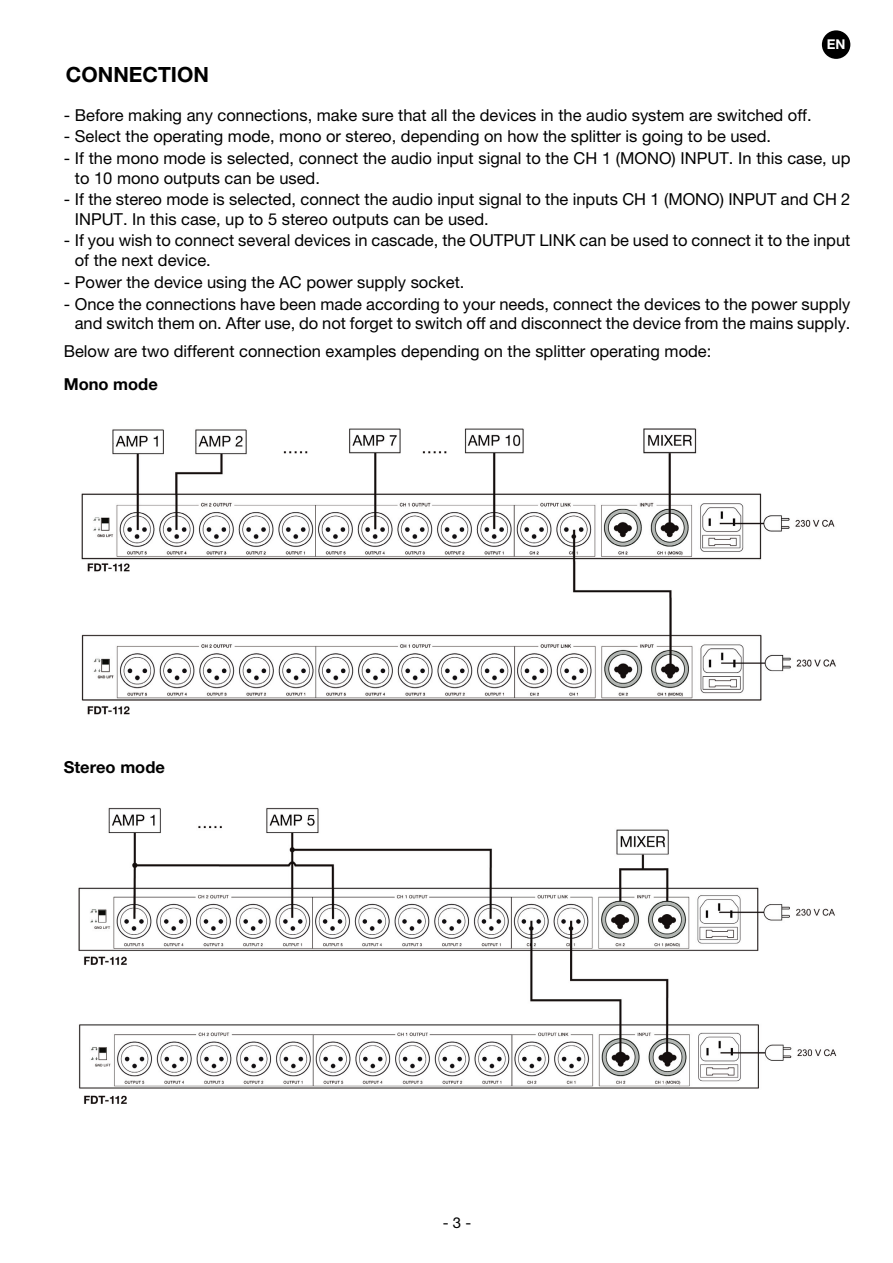
<style>
.page{position:relative;width:893px;height:1263px;background:#fff}
.page>*{position:absolute;margin:0;border:0;box-sizing:border-box;transform-origin:0 0}
.t1{font:700 21px "Helvetica Neue LT Pro";color:#000}
.t2{font:16.5px/19.5px "Helvetica Neue LT Pro";color:#000}
.t3{font:700 16.5px "Helvetica Neue LT Pro";color:#000}
.t4{font:15px "Helvetica Neue LT Pro";color:#000}
.t5{font:700 13.5px "Helvetica Neue LT Pro";color:#fff}
</style>
<div class="page">
<img style="left:81px;top:428px;width:755px;height:287px">
<img style="left:78px;top:807px;width:759px;height:297px">
<div style="left:822px;top:30px;width:28px;height:29px;background:#000;border-radius:50%"></div>
<p class="t5" style="left:827px;top:36px;width:20px">EN</p>
<p class="t1" style="left:66px;top:62px;width:145px">CONNECTION</p>
<p class="t2" style="left:64px;top:107px;width:749px">- Before making any connections, make sure that all the devices in the audio system are switched off.</p>
<p class="t2" style="left:64px;top:128px;width:709px">- Select the operating mode, mono or stereo, depending on how the splitter is going to be used.</p>
<p class="t2" style="left:75px;top:150px;width:777px;text-indent:-11px">- If the mono mode is selected, connect the audio input signal to the CH 1 (MONO) INPUT. In this case, up to 10 mono outputs can be used.</p>
<p class="t2" style="left:75px;top:191px;width:777px;text-indent:-11px">- If the stereo mode is selected, connect the audio input signal to the inputs CH 1 (MONO) INPUT and CH 2<br>INPUT. In this case, up to 5 stereo outputs can be used.</p>
<p class="t2" style="left:75px;top:232px;width:777px;text-indent:-11px">- If you wish to connect several devices in cascade, the OUTPUT LINK can be used to connect it to the input of the next device.</p>
<p class="t2" style="left:64px;top:274px;width:402px">- Power the device using the AC power supply socket.</p>
<p class="t2" style="left:64px;top:296px;width:788px;text-align:right">- Once the connections have been made according to your needs, connect the devices to the power supply and switch them on. After use, do not forget to switch off and disconnect the device from the mains supply.</p>
<p class="t2" style="left:64px;top:344px;width:649px">Below are two different connection examples depending on the splitter operating mode:</p>
<p class="t3" style="left:64px;top:374px;width:96px">Mono mode</p>
<p class="t3" style="left:64px;top:758px;width:103px">Stereo mode</p>
<p class="t4" style="left:443px;top:1218px;width:30px">- 3 -</p>
</div>
